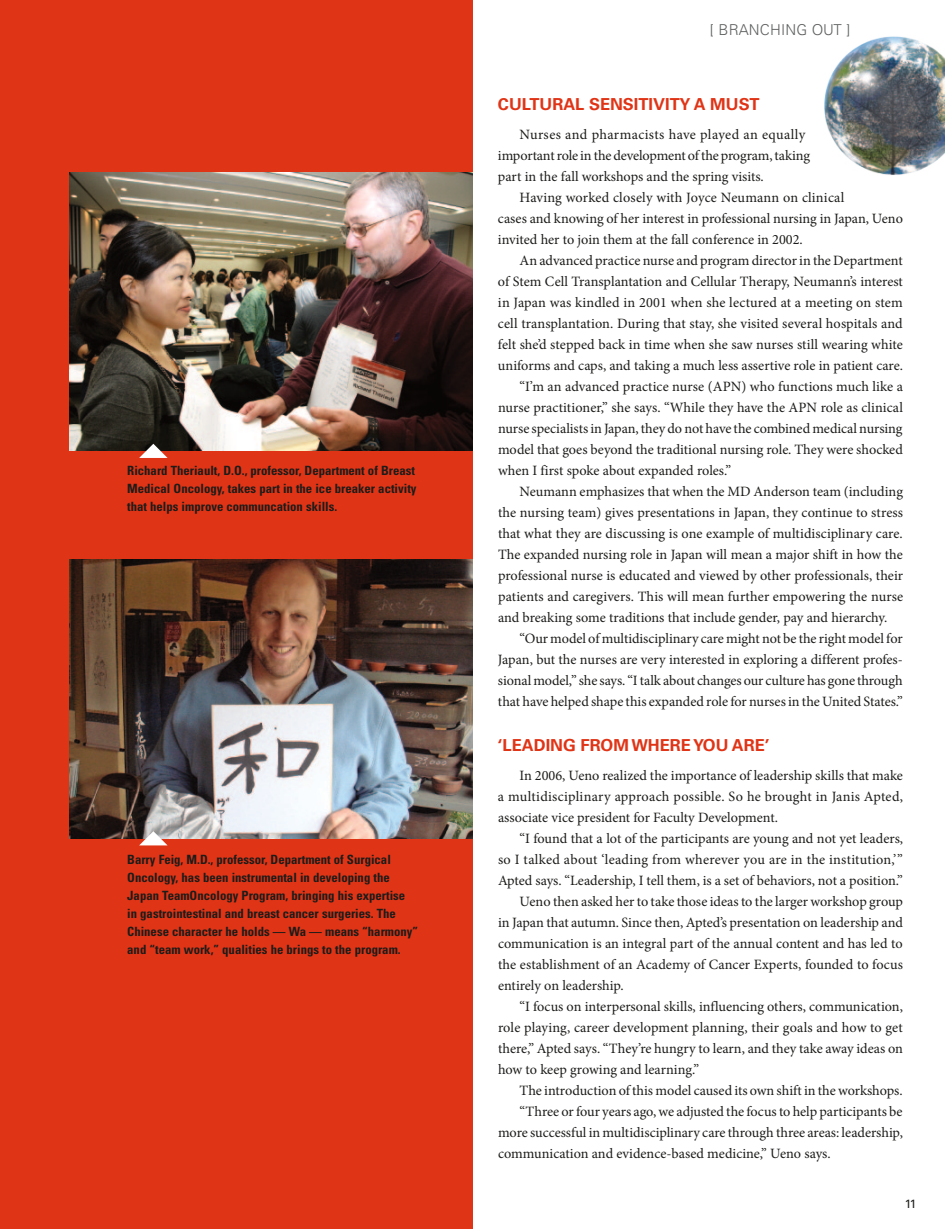
<style>
.page{position:relative;width:945px;height:1229px;background:#fff}
.page>*{position:absolute;margin:0;border:0;box-sizing:border-box;transform-origin:0 0}
.t1{font:700 16.5px "Univers LT Std";color:#e03416}
.t2{font:700 16.5px "Univers LT Std";letter-spacing:.1em;color:#e03416}
.t3{font:300 15px "Univers LT Std";color:#5e5f5f}
.t4{font:14.25px/21px "Minion Pro";color:#1c1c1a}
.t5{font:14.25px "Minion Pro";letter-spacing:.025em;color:#1c1c1a}
.t6{font:700 condensed 12.75px/18px "Univers LT Std";color:#1c1c1a}
.t7{font:12px "Univers LT Std";color:#1c1c1a}
</style>
<div class="page">
<div style="left:0;top:0;width:472px;height:1228px;background:#e03416"></div>
<img style="left:69px;top:172px;width:403px;height:279px">
<img style="left:69px;top:559px;width:403px;height:279px">
<svg style="left:139px;top:444px;width:29px;height:14px"></svg>
<svg style="left:139px;top:831px;width:29px;height:14px"></svg>
<img style="left:824px;top:36px;width:121px;height:139px">
<p class="t6" style="left:127px;top:461px;width:291px">Richard Theriault, D.O., professor, Department of Breast<br>Medical Oncology, takes part in the ice breaker activity that helps improve communcation skills.</p>
<p class="t6" style="left:127px;top:850px;width:292px">Barry Feig, M.D., professor, Department of Surgical Oncology, has been instrumental in developing the Japan TeamOncology Program, bringing his expertise in gastrointestinal and breast cancer surgeries. The Chinese character he holds — Wa — means “harmony” and “team work,” qualities he brings to the program.</p>
<p class="t3" style="left:710px;top:21px;width:30px">[ BRANC</p>
<p class="t3" style="left:770px;top:21px;width:20px">HING</p>
<p class="t3" style="left:812px;top:21px;width:11px">OUT</p>
<p class="t3" style="left:846px;top:21px;width:6px">]</p>
<p class="t1" style="left:498px;top:95px;width:23px">CULTU</p>
<p class="t1" style="left:552px;top:95px;width:49px">RAL SENS</p>
<p class="t1" style="left:634px;top:95px;width:104px">ITIVITY A MUST</p>
<p class="t4" style="left:498px;top:124px;width:314px;text-indent:22px">Nurses and pharmacists have played an equally important role in the development of the program, taking part in the fall workshops and the spring visits.</p>
<p class="t4" style="left:498px;top:187px;width:406px;text-indent:22px">Having worked closely with Joyce Neumann on clinical<br>cases and knowing of her interest in professional nursing in Japan, Ueno invited her to join them at the fall conference in 2002.</p>
<p class="t4" style="left:520px;top:250px;width:385px">An advanced practice nurse and program director in the Department</p>
<p class="t4" style="left:498px;top:271px;width:406px">of Stem Cell Transplantation and Cellular Therapy, Neumann’s interest</p>
<p class="t4" style="left:498px;top:292px;width:406px">in Japan was kindled in 2001 when she lectured at a meeting on stem</p>
<p class="t4" style="left:498px;top:313px;width:406px">cell transplantation. During that stay, she visited several hospitals and</p>
<p class="t4" style="left:498px;top:334px;width:407px">felt she’d stepped back in time when she saw nurses still wearing white</p>
<p class="t4" style="left:498px;top:355px;width:406px">uniforms and caps, and taking a much less assertive role in patient care.</p>
<p class="t4" style="left:520px;top:376px;width:385px">“I’m an advanced practice nurse (APN) who functions much like a</p>
<p class="t4" style="left:498px;top:397px;width:406px">nurse practitioner,” she says. “While they have the APN role as clinical</p>
<p class="t4" style="left:498px;top:418px;width:406px">nurse specialists in Japan, they do not have the combined medical nursing</p>
<p class="t4" style="left:498px;top:439px;width:406px">model that goes beyond the traditional nursing role. They were shocked</p>
<p class="t4" style="left:498px;top:460px;width:235px">when I first spoke about expanded roles.”</p>
<p class="t4" style="left:520px;top:481px;width:385px">Neumann emphasizes that when the MD Anderson team (including</p>
<p class="t4" style="left:498px;top:502px;width:406px">the nursing team) gives presentations in Japan, they continue to stress</p>
<p class="t4" style="left:498px;top:523px;width:406px">that what they are discussing is one example of multidisciplinary care.</p>
<p class="t4" style="left:498px;top:544px;width:406px">The expanded nursing role in Japan will mean a major shift in how the</p>
<p class="t4" style="left:498px;top:565px;width:407px">professional nurse is educated and viewed by other professionals, their</p>
<p class="t4" style="left:498px;top:586px;width:407px">patients and caregivers. This will mean further empowering the nurse</p>
<p class="t4" style="left:498px;top:607px;width:391px">and breaking some traditions that include gender, pay and hierarchy.</p>
<p class="t4" style="left:520px;top:628px;width:385px">“Our model of multidisciplinary care might not be the right model for</p>
<p class="t4" style="left:498px;top:649px;width:406px">Japan, but the nurses are very interested in exploring a different profes-</p>
<p class="t4" style="left:498px;top:670px;width:406px">sional model,” she says. “I talk about changes our culture has gone through</p>
<p class="t4" style="left:498px;top:691px;width:406px">that have helped shape this expanded role for nurses in the United States.”</p>
<p class="t1" style="left:498px;top:735px;width:26px">‘LEAD</p>
<p class="t2" style="left:546px;top:735px;width:225px">ING FROM WHERE YOU ARE’</p>
<p class="t4" style="left:498px;top:764px;width:407px;text-align:justify;text-indent:22px">In 2006, Ueno realized the importance of leadership skills that make a multidisciplinary approach possible. So he brought in Janis Apted, associate vice president for Faculty Development.</p>
<p class="t4" style="left:520px;top:827px;width:385px">“I found that a lot of the participants are young and not yet leaders,</p>
<p class="t5" style="left:498px;top:849px;width:406px">so I talked about ‘leading from wherever you are in the institution,’”</p>
<p class="t4" style="left:498px;top:869px;width:406px">Apted says. “Leadership, I tell them, is a set of behaviors, not a position.”</p>
<p class="t4" style="left:520px;top:890px;width:385px">Ueno then asked her to take those ideas to the larger workshop group</p>
<p class="t4" style="left:498px;top:911px;width:406px">in Japan that autumn. Since then, Apted’s presentation on leadership and</p>
<p class="t4" style="left:498px;top:932px;width:406px">communication is an integral part of the annual content and has led to</p>
<p class="t4" style="left:498px;top:953px;width:407px">the establishment of an Academy of Cancer Experts, founded to focus</p>
<p class="t4" style="left:498px;top:974px;width:127px">entirely on leadership.</p>
<p class="t4" style="left:520px;top:995px;width:385px">“I focus on interpersonal skills, influencing others, communication,</p>
<p class="t4" style="left:498px;top:1016px;width:406px">role playing, career development planning, their goals and how to get</p>
<p class="t4" style="left:498px;top:1037px;width:406px">there,” Apted says. “They’re hungry to learn, and they take away ideas on</p>
<p class="t4" style="left:498px;top:1059px;width:203px">how to keep growing and learning.”</p>
<p class="t4" style="left:520px;top:1080px;width:385px">The introduction of this model caused its own shift in the workshops.</p>
<p class="t4" style="left:520px;top:1101px;width:384px">“Three or four years ago, we adjusted the focus to help participants be</p>
<p class="t4" style="left:498px;top:1122px;width:406px">more successful in multidisciplinary care through three areas: leadership,</p>
<p class="t4" style="left:498px;top:1143px;width:334px">communication and evidence-based medicine,” Ueno says.</p>
<p class="t7" style="left:905px;top:1196px;width:13px">11</p>
</div>
